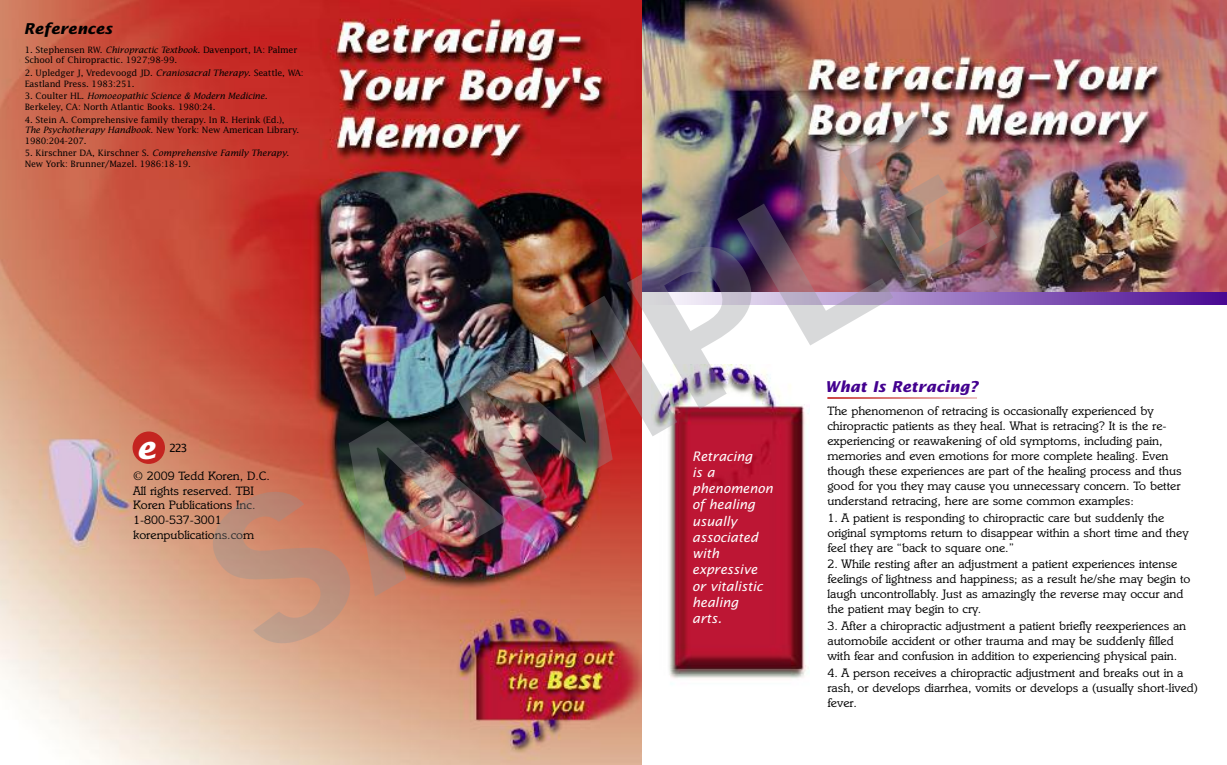
<style>
.page{position:relative;width:1227px;height:765px;background:#fff}
.page>*{position:absolute;margin:0;border:0;box-sizing:border-box;transform-origin:0 0}
.t1{font:italic 700 31.38px "Lucida";color:#fff}
.t2{font:italic 700 15px "Lucida Sans";color:#43008f}
.t3{font:italic 700 15px "Lucida Sans";color:#000}
.t4{font:italic 13.12px/16.2px "Lucida Sans";letter-spacing:-.005em;color:#fff}
.t5{font:12.5px/15px "Italia";color:#000}
.t6{font:12.38px/14.9px "Italia";color:#000}
.t7{font:11.25px "Lucida Sans";color:#000}
.t8{font:8.75px/10.5px "Lucida";letter-spacing:-.02em;color:#000}
.s1{font-style:italic}
</style>
<div class="page">
<img style="left:642px;top:0;width:584px;height:292px">
<svg style="left:1070px;top:292px;width:156px;height:12px;background:#6028a0"></svg>
<img style="left:0;top:0;width:642px;height:765px">
<div style="left:132px;top:432px;width:33px;height:32px;background:#c42420;border-radius:50%"></div>
<img style="left:156px;top:41px;width:914px;height:683px">
<p class="t3" style="left:24px;top:23px;width:90px">References</p>
<p class="t8" style="left:25px;top:45px;width:274px">1. Stephensen RW. <span class="s1">Chiropractic Textbook.</span> Davenport, IA: Palmer<br>School of Chiropractic. 1927;98-99.</p>
<p class="t8" style="left:25px;top:68px;width:280px">2. Upledger J, Vredevoogd JD. <span class="s1">Craniosacral Therapy</span>. Seattle, WA:<br>Eastland Press. 1983:251.</p>
<p class="t8" style="left:25px;top:91px;width:244px">3. Coulter HL. <span class="s1">Homoeopathic Science &amp; Modern Medicine.<br></span>Berkeley, CA: North Atlantic Books. 1980:24.</p>
<p class="t8" style="left:25px;top:114px;width:276px">4. Stein A. Comprehensive family therapy. In R. Herink (Ed.),<br><span class="s1">The Psychotherapy Handbook</span>. New York: New American Library.<br>1980:204-207.</p>
<p class="t8" style="left:25px;top:148px;width:266px">5. Kirschner DA, Kirschner S. <span class="s1">Comprehensive Family Therapy</span>.<br>New York: Brunner/Mazel. 1986:18-19.</p>
<h1 class="t1" style="left:137px;top:429px;width:20px">e</h1>
<p class="t7" style="left:169px;top:443px;width:20px">223</p>
<p class="t6" style="left:133px;top:469px;width:138px">© 2009 Tedd Koren, D.C.<br>All rights reserved. TBI<br>Koren Publications Inc.<br>1-800-537-3001 korenpublications.com</p>
<p class="t4" style="left:692px;top:449px;width:82px">Retracing<br>is a phenomenon of healing usually associated with expressive or vitalistic healing<br>arts.</p>
<p class="t2" style="left:824px;top:381px;width:154px">What Is Retracing?</p>
<p class="t5" style="left:827px;top:404px;width:356px">The phenomenon of retracing is occasionally experienced by chiropractic patients as they heal. What is retracing? It is the re&shy;experiencing or reawakening of old symptoms, including pain, memories and even emotions for more complete healing. Even though these experiences are part of the healing process and thus good for you they may cause you unnecessary concern. To better understand retracing, here are some common examples:</p>
<p class="t5" style="left:827px;top:511px;width:363px">1. A patient is responding to chiropractic care but suddenly the original symptoms return to disappear within a short time and they feel they are “back to square one.”</p>
<p class="t5" style="left:827px;top:558px;width:364px">2. While resting after an adjustment a patient experiences intense feelings of lightness and happiness; as a result he/she may begin to laugh uncontrollably. Just as amazingly the reverse may occur and the patient may begin to cry.</p>
<p class="t5" style="left:827px;top:620px;width:360px">3. After a chiropractic adjustment a patient briefly reexperiences an automobile accident or other trauma and may be suddenly filled with fear and confusion in addition to experiencing physical pain.</p>
<p class="t5" style="left:827px;top:666px;width:372px">4. A person receives a chiropractic adjustment and breaks out in a rash, or develops diarrhea, vomits or develops a (usually short-lived) fever.</p>
</div>
